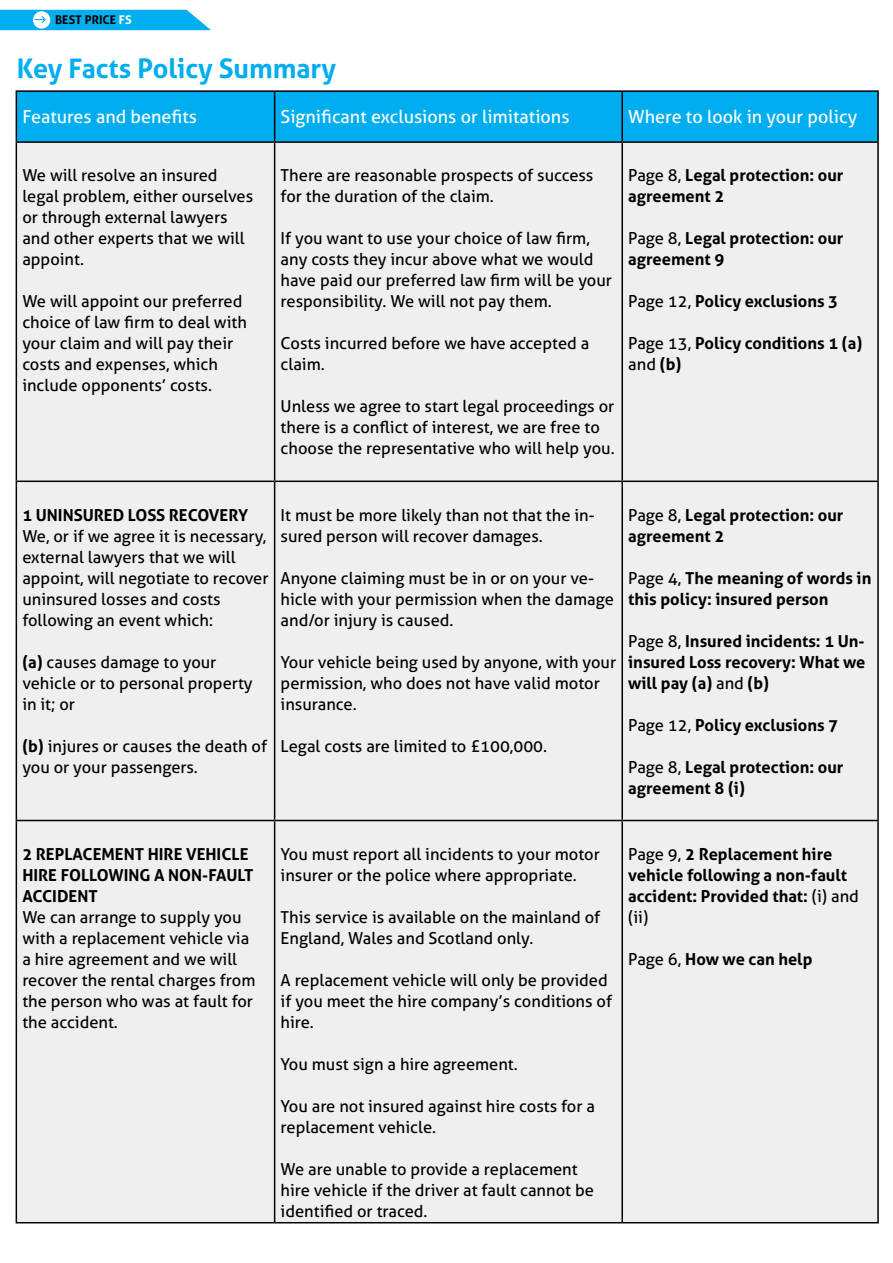
<style>
.page{position:relative;width:893px;height:1263px;background:#fff}
.page>*{position:absolute;margin:0;border:0;box-sizing:border-box;transform-origin:0 0}
.t1{font:700 27px "Aller";color:#00aeef}
.t2{font:18px "Aller";color:#fff}
.t3{font:16.5px/21px "Aller";color:#000}
.t4{font:700 16.5px/21px "Aller";color:#000}
.t5{font:700 12px "Aller";color:#000}
.s1{color:#fff}
.s2{font-weight:400}
.s3{font-weight:700}
</style>
<div class="page">
<svg style="left:0;top:10px;width:211px;height:20px"></svg>
<div style="left:17px;top:92px;width:860px;height:49px;background:#00aeef"></div>
<div style="left:17px;top:143px;width:860px;height:1079px;background:#efeff0"></div>
<hr style="left:16px;top:90px;width:259px;height:2px;background:#000">
<hr style="left:16px;top:92px;width:1px;height:49px;background:#000">
<hr style="left:275px;top:90px;width:347px;height:2px;background:#000">
<hr style="left:274px;top:92px;width:1px;height:49px;background:#000">
<hr style="left:622px;top:90px;width:257px;height:2px;background:#000">
<hr style="left:621px;top:92px;width:2px;height:49px;background:#000">
<hr style="left:877px;top:92px;width:2px;height:49px;background:#000">
<hr style="left:16px;top:141px;width:259px;height:2px;background:#000">
<hr style="left:16px;top:143px;width:1px;height:337px;background:#000">
<hr style="left:275px;top:141px;width:347px;height:2px;background:#000">
<hr style="left:274px;top:143px;width:1px;height:337px;background:#000">
<hr style="left:622px;top:141px;width:257px;height:2px;background:#000">
<hr style="left:621px;top:143px;width:2px;height:337px;background:#000">
<hr style="left:877px;top:143px;width:2px;height:337px;background:#000">
<hr style="left:16px;top:480px;width:259px;height:2px;background:#000">
<hr style="left:16px;top:482px;width:1px;height:338px;background:#000">
<hr style="left:275px;top:480px;width:347px;height:2px;background:#000">
<hr style="left:274px;top:482px;width:1px;height:338px;background:#000">
<hr style="left:622px;top:480px;width:257px;height:2px;background:#000">
<hr style="left:621px;top:482px;width:2px;height:338px;background:#000">
<hr style="left:877px;top:482px;width:2px;height:338px;background:#000">
<hr style="left:16px;top:820px;width:259px;height:1px;background:#000">
<hr style="left:16px;top:821px;width:1px;height:401px;background:#000">
<hr style="left:275px;top:820px;width:347px;height:1px;background:#000">
<hr style="left:274px;top:821px;width:1px;height:401px;background:#000">
<hr style="left:622px;top:820px;width:257px;height:1px;background:#000">
<hr style="left:621px;top:821px;width:2px;height:401px;background:#000">
<hr style="left:877px;top:821px;width:2px;height:401px;background:#000">
<hr style="left:16px;top:1222px;width:259px;height:1px;background:#000">
<hr style="left:275px;top:1222px;width:347px;height:1px;background:#000">
<hr style="left:622px;top:1222px;width:257px;height:1px;background:#000">
<p class="t5" style="left:55px;top:13px;width:78px">BEST PRICE <span class="s1">FS</span></p>
<h1 class="t1" style="left:17px;top:51px;width:321px">Key Facts Policy Summary</h1>
<p class="t2" style="left:22px;top:106px;width:176px">Features and benefits</p>
<p class="t2" style="left:281px;top:106px;width:290px">Significant exclusions or limitations</p>
<p class="t2" style="left:628px;top:106px;width:230px">Where to look in your policy</p>
<p class="t3" style="left:22px;top:165px;width:232px">We will resolve an insured legal problem, either ourselves or through external lawyers and other experts that we will appoint.</p>
<p class="t3" style="left:22px;top:291px;width:226px">We will appoint our preferred choice of law firm to deal with your claim and will pay their costs and expenses, which include opponents’ costs.</p>
<p class="t3" style="left:281px;top:165px;width:314px">There are reasonable prospects of success for the duration of the claim.</p>
<p class="t3" style="left:281px;top:228px;width:333px">If you want to use your choice of law firm, any costs they incur above what we would have paid our preferred law firm will be your responsibility. We will not pay them.</p>
<p class="t3" style="left:281px;top:333px;width:310px">Costs incurred before we have accepted a claim.</p>
<p class="t3" style="left:281px;top:396px;width:336px">Unless we agree to start legal proceedings or there is a conflict of interest, we are free to choose the representative who will help you.</p>
<p class="t4" style="left:628px;top:165px;width:217px"><span class="s2">Page 8,</span> Legal protection: our agreement 2</p>
<p class="t4" style="left:628px;top:228px;width:217px"><span class="s2">Page 8,</span> Legal protection: our agreement 9</p>
<p class="t4" style="left:628px;top:291px;width:211px"><span class="s2">Page 12,</span> Policy exclusions 3</p>
<p class="t4" style="left:628px;top:333px;width:236px"><span class="s2">Page 13,</span> Policy conditions 1 (a) <span class="s2">and</span> (b)</p>
<p class="t4" style="left:22px;top:504px;width:227px">1 UNINSURED LOSS RECOVERY</p>
<p class="t3" style="left:22px;top:525px;width:248px">We, or if we agree it is necessary, external lawyers that we will appoint, will negotiate to recover uninsured losses and costs following an event which:</p>
<p class="t3" style="left:22px;top:651px;width:232px"><span class="s3">(a)</span> causes damage to your vehicle or to personal property in it; or</p>
<p class="t3" style="left:22px;top:735px;width:246px"><span class="s3">(b)</span> injures or causes the death of you or your passengers.</p>
<p class="t3" style="left:281px;top:504px;width:316px">It must be more likely than not that the in&shy;sured person will recover damages.</p>
<p class="t3" style="left:281px;top:567px;width:335px">Anyone claiming must be in or on your ve&shy;hicle with your permission when the damage and/or injury is caused.</p>
<p class="t3" style="left:281px;top:651px;width:337px">Your vehicle being used by anyone, with your permission, who does not have valid motor insurance.</p>
<p class="t3" style="left:281px;top:735px;width:268px">Legal costs are limited to £100,000.</p>
<p class="t4" style="left:628px;top:504px;width:217px"><span class="s2">Page 8,</span> Legal protection: our agreement 2</p>
<p class="t4" style="left:628px;top:567px;width:245px"><span class="s2">Page 4,</span> The meaning of words in this policy: insured person</p>
<p class="t4" style="left:628px;top:630px;width:239px;text-align:justify"><span class="s2">Page 8,</span> Insured incidents: 1 Un&shy;insured Loss recovery: What we will pay (a) <span class="s2">and</span> (b)</p>
<p class="t4" style="left:628px;top:714px;width:211px"><span class="s2">Page 12,</span> Policy exclusions 7</p>
<p class="t4" style="left:628px;top:756px;width:217px"><span class="s2">Page 8,</span> Legal protection: our agreement 8 (i)</p>
<p class="t4" style="left:22px;top:843px;width:233px">2 REPLACEMENT HIRE VEHICLE<br>HIRE FOLLOWING A NON-FAULT<br>ACCIDENT</p>
<p class="t3" style="left:22px;top:906px;width:235px">We can arrange to supply you with a replacement vehicle via a hire agreement and we will recover the rental charges from the person who was at fault for the accident.</p>
<p class="t3" style="left:281px;top:843px;width:321px">You must report all incidents to your motor insurer or the police where appropriate.</p>
<p class="t3" style="left:281px;top:906px;width:321px">This service is available on the mainland of<br>England, Wales and Scotland only.</p>
<p class="t3" style="left:281px;top:969px;width:333px">A replacement vehicle will only be provided if you meet the hire company’s conditions of hire.</p>
<p class="t3" style="left:281px;top:1053px;width:239px">You must sign a hire agreement.</p>
<p class="t3" style="left:281px;top:1095px;width:316px">You are not insured against hire costs for a replacement vehicle.</p>
<p class="t3" style="left:281px;top:1158px;width:315px">We are unable to provide a replacement hire vehicle if the driver at fault cannot be identified or traced.</p>
<p class="t4" style="left:628px;top:843px;width:232px"><span class="s2">Page 9,</span> 2 Replacement hire vehicle following a non-fault accident: Provided that: <span class="s2">(i) and (ii)</span></p>
<p class="t4" style="left:628px;top:948px;width:186px"><span class="s2">Page 6,</span> How we can help</p>
</div>
